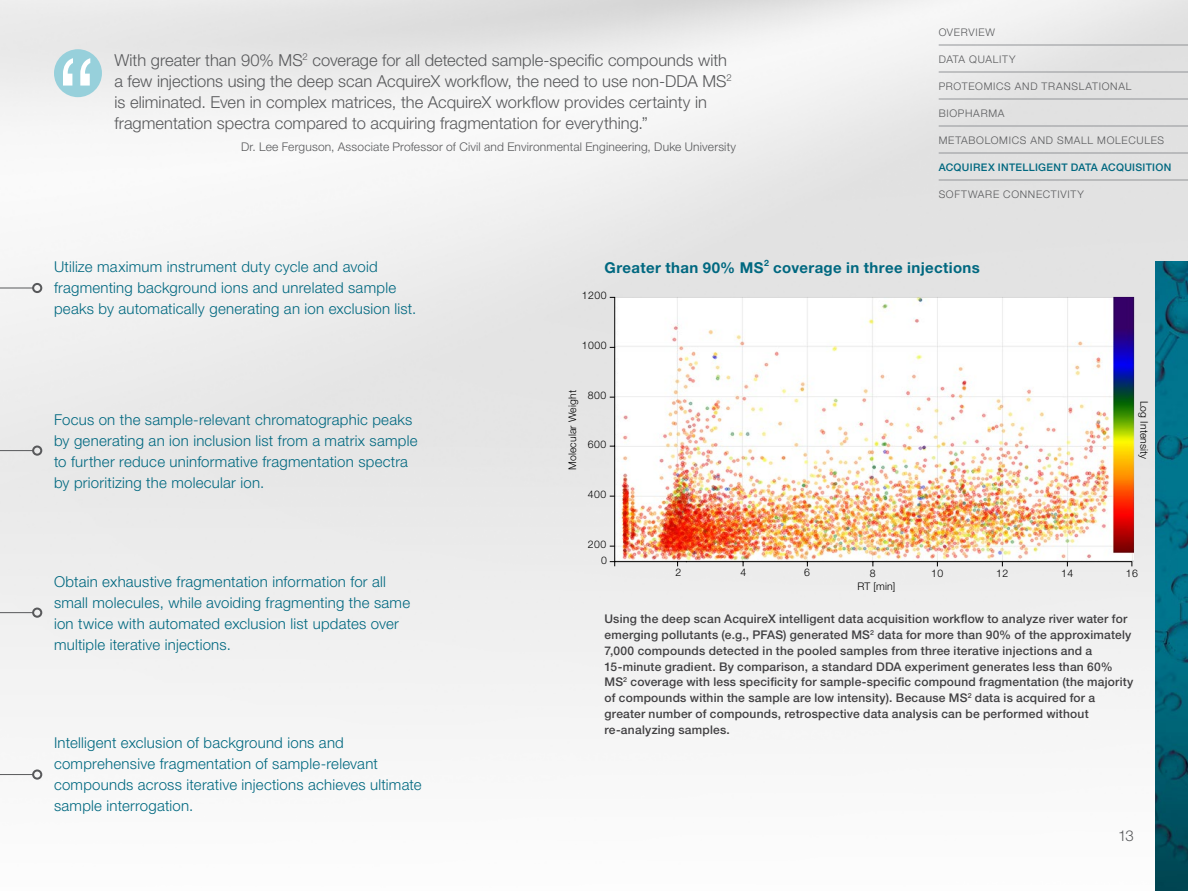
<style>
.page{position:relative;width:1188px;height:891px;background:#fff}
.page>*{position:absolute;margin:0;border:0;box-sizing:border-box;transform-origin:0 0}
.t1{font:300 112.5px "Helvetica Neue LTW1 G";color:#fff}
.t2{font:300 16.5px/21px "Helvetica Neue LTW1 G";color:#58595b}
.t3{font:300 15px/21px "Helvetica Neue LTW1 G";letter-spacing:.015em;color:#006880}
.t4{font:700 15px "Helvetica Neue LTW1 G";letter-spacing:.025em;color:#006880}
.t5{font:300 15px "Helvetica Neue LTW1 G";color:#58595b}
.t6{font:500 12px/15.8px "Helvetica Neue LTW1 G";letter-spacing:.02em;color:#414042}
.t7{font:300 12px "Helvetica Neue LTW1 G";letter-spacing:.015em;color:#58595b}
.t8{font:300 10.5px "Helvetica Neue LTW1 G";letter-spacing:.07em;color:#58595b}
.t9{font:300 10.5px/12.6px "Helvetica Neue LTW1 G";letter-spacing:.01em;color:#000}
.t10{font:500 10.5px "Helvetica Neue LTW1 G";letter-spacing:.03em;color:#006880}
</style>
<div class="page">
<img style="left:0;top:0;width:1188px;height:891px">
<hr style="left:939px;top:45px;width:249px;height:1px;background:#939598">
<hr style="left:939px;top:72px;width:249px;height:1px;background:#939598">
<hr style="left:939px;top:99px;width:249px;height:1px;background:#939598">
<hr style="left:939px;top:126px;width:249px;height:1px;background:#939598">
<hr style="left:939px;top:153px;width:249px;height:1px;background:#939598">
<hr style="left:939px;top:180px;width:249px;height:1px;background:#939598">
<img style="left:1156px;top:262px;width:32px;height:629px">
<div style="left:54px;top:49px;width:48px;height:48px;background:#97d0db;border-radius:50%"></div>
<img style="left:615px;top:297px;width:520px;height:264px">
<hr style="left:614px;top:297px;width:1px;height:265px;background:#000">
<hr style="left:615px;top:561px;width:517px;height:1px;background:#000">
<svg style="left:610px;top:561px;width:5px;height:5px"></svg>
<hr style="left:0;top:288px;width:33px;height:1px;background:#58595b">
<div style="left:32px;top:283px;width:10px;height:10px;border:2px solid #58595b;border-radius:50%"></div>
<hr style="left:0;top:450px;width:33px;height:1px;background:#58595b">
<div style="left:32px;top:446px;width:10px;height:10px;border:2px solid #58595b;border-radius:50%"></div>
<hr style="left:0;top:612px;width:33px;height:1px;background:#58595b">
<div style="left:32px;top:608px;width:10px;height:10px;border:2px solid #58595b;border-radius:50%"></div>
<hr style="left:0;top:774px;width:33px;height:1px;background:#58595b">
<div style="left:32px;top:769px;width:10px;height:11px;border:2px solid #58595b;border-radius:50%"></div>
<h1 class="t1" style="left:56px;top:30px;width:43px">“</h1>
<p class="t2" style="left:114px;top:49px;width:619px">With greater than 90% MS<sup>2</sup> coverage for all detected sample-specific compounds with a few injections using the deep scan AcquireX workflow, the need to use non-DDA MS<sup>2 </sup>is eliminated. Even in complex matrices, the AcquireX workflow provides certainty in fragmentation spectra compared to acquiring fragmentation for everything.”</p>
<p class="t7" style="left:241px;top:140px;width:497px">Dr. Lee Ferguson, Associate Professor of Civil and Environmental Engineering, Duke University</p>
<p class="t8" style="left:939px;top:26px;width:58px">OVERVIEW</p>
<p class="t8" style="left:939px;top:53px;width:78px">DATA QUALITY</p>
<p class="t8" style="left:939px;top:80px;width:194px">PROTEOMICS AND TRANSLATIONAL</p>
<p class="t8" style="left:939px;top:107px;width:67px">BIOPHARMA</p>
<p class="t8" style="left:939px;top:134px;width:227px">METABOLOMICS AND SMALL MOLECULES</p>
<p class="t10" style="left:939px;top:161px;width:234px">ACQUIREX INTELLIGENT DATA ACQUISITION</p>
<p class="t8" style="left:939px;top:188px;width:147px">SOFTWARE CONNECTIVITY</p>
<p class="t3" style="left:54px;top:256px;width:364px">Utilize maximum instrument duty cycle and avoid fragmenting background ions and unrelated sample peaks by automatically generating an ion exclusion list.</p>
<p class="t3" style="left:54px;top:409px;width:365px">Focus on the sample-relevant chromatographic peaks by generating an ion inclusion list from a matrix sample to further reduce uninformative fragmentation spectra by prioritizing the molecular ion.</p>
<p class="t3" style="left:54px;top:571px;width:358px">Obtain exhaustive fragmentation information for all small molecules, while avoiding fragmenting the same ion twice with automated exclusion list updates over multiple iterative injections.</p>
<p class="t3" style="left:54px;top:733px;width:369px">Intelligent exclusion of background ions and comprehensive fragmentation of sample-relevant compounds across iterative injections achieves ultimate sample interrogation.</p>
<p class="t4" style="left:604px;top:258px;width:377px">Greater than 90% MS<sup>2</sup> coverage in three injections</p>
<p class="t9" style="left:582px;top:289px;width:26px">1200</p>
<p class="t9" style="left:582px;top:339px;width:26px">1000</p>
<p class="t9" style="left:566px;top:470px;width:81px;rotate:-90deg">Molecular Weight</p>
<p class="t9" style="left:1150px;top:401px;width:60px;rotate:90deg">Log Intensity</p>
<p class="t9" style="left:588px;top:389px;width:20px">800</p>
<p class="t9" style="left:588px;top:438px;width:20px">600</p>
<p class="t9" style="left:588px;top:488px;width:20px">400</p>
<p class="t9" style="left:588px;top:538px;width:20px">200</p>
<p class="t9" style="left:601px;top:554px;width:7px">0</p>
<p class="t9" style="left:676px;top:566px;width:7px">2</p>
<p class="t9" style="left:741px;top:566px;width:7px">4</p>
<p class="t9" style="left:804px;top:566px;width:7px">6</p>
<p class="t9" style="left:858px;top:567px;width:39px;text-indent:12px">8<br>RT [min]</p>
<p class="t9" style="left:931px;top:567px;width:14px">10</p>
<p class="t9" style="left:996px;top:567px;width:14px">12</p>
<p class="t9" style="left:1061px;top:567px;width:14px">14</p>
<p class="t9" style="left:1126px;top:567px;width:14px">16</p>
<p class="t6" style="left:604px;top:611px;width:530px">Using the deep scan AcquireX intelligent data acquisition workflow to analyze river water for emerging pollutants (e.g., PFAS) generated MS<sup>2</sup> data for more than 90% of the approximately 7,000 compounds detected in the pooled samples from three iterative injections and a 15-minute gradient. By comparison, a standard DDA experiment generates less than 60% MS<sup>2</sup> coverage with less specificity for sample-specific compound fragmentation (the majority of compounds within the sample are low intensity). Because MS<sup>2</sup> data is acquired for a greater number of compounds, retrospective data analysis can be performed without re-analyzing samples.</p>
<p class="t5" style="left:1118px;top:826px;width:17px">13</p>
</div>
